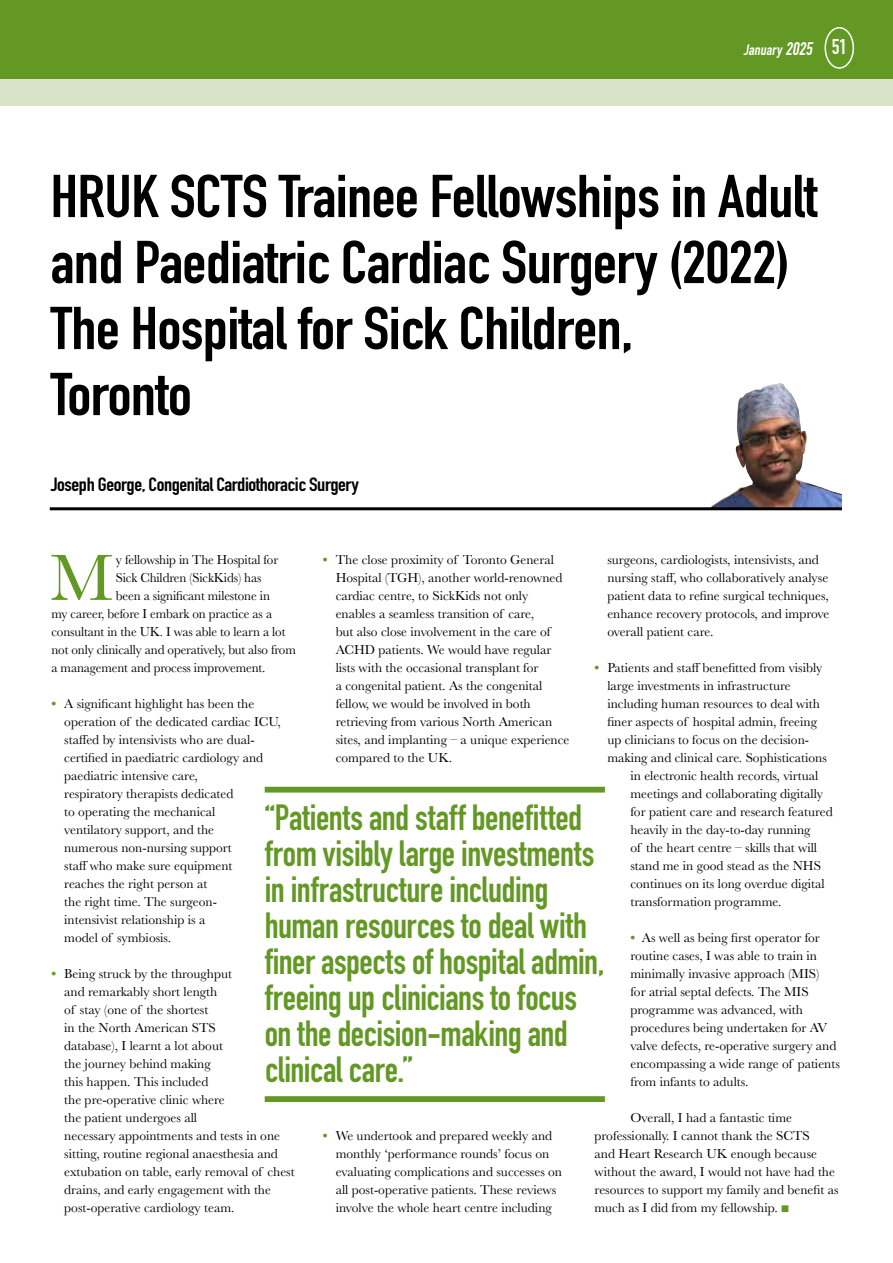
<style>
.page{position:relative;width:893px;height:1263px;background:#fff}
.page>*{position:absolute;margin:0;border:0;box-sizing:border-box;transform-origin:0 0}
.t1{font:67.8px "Baskerville";color:#629823}
.t2{font:700 59.4px/66px "DIN Condensed";letter-spacing:-.01em;color:#000;scale:1.09 1}
.t3{font:700 36px/36px "DIN Condensed";letter-spacing:-.015em;color:#629823}
.t4{font:700 18.9px "DIN Condensed";letter-spacing:-.02em;color:#000;scale:1.11 1}
.t5{font:italic 700 15px "DIN Condensed";color:#fff}
.t6{font:13.5px/18px "Baskerville";color:#000}
.s1{font-size:18px}
.s2{font-style:normal;font-size:21px}
.s3{font-weight:700;color:#629823}
.s4{color:#629823}
</style>
<div class="page">
<img style="left:711px;top:383px;width:131px;height:124px">
<div style="left:0;top:0;width:893px;height:79px;background:#629823"></div>
<div style="left:0;top:79px;width:893px;height:26px;background:#d8e3c7"></div>
<hr style="left:50px;top:507px;width:792px;height:3px;background:#000">
<div style="left:265px;top:787px;width:340px;height:5px;background:#629823"></div>
<div style="left:265px;top:1096px;width:340px;height:6px;background:#629823"></div>
<div style="left:824px;top:27px;width:30px;height:42px;border:2px solid #fff;border-radius:50%"></div>
<p class="t5" style="left:743px;top:40px;width:105px">January<span class="s1">2025</span> <span class="s2">5 1</span></p>
<h2 class="t2" style="left:51px;top:163px;width:705px">HRUK SCTS Trainee Fellowships in Adult and Paediatric Cardiac Surgery (2022)<br>The Hospital for Sick Children,<br>Toronto</h2>
<h3 class="t4" style="left:51px;top:472px;width:279px">Joseph George, Congenital Cardiothoracic Surgery</h3>
<p class="t6" style="left:607px;top:550px;width:224px">surgeons, cardiologists, intensivists, and nursing staff, who collaboratively analyse patient data to refine surgical techniques, enhance recovery protocols, and improve overall patient care.</p>
<p class="t6" style="left:595px;top:658px;width:229px"><span class="s3">•</span> Patients and staff benefitted from visibly</p>
<p class="t6" style="left:607px;top:676px;width:185px">large investments in infrastructure</p>
<p class="t6" style="left:607px;top:694px;width:214px">including human resources to deal with</p>
<p class="t6" style="left:607px;top:712px;width:211px">finer aspects of hospital admin, freeing</p>
<p class="t6" style="left:607px;top:730px;width:203px">up clinicians to focus on the decision-</p>
<p class="t6" style="left:607px;top:748px;width:221px">making and clinical care. Sophistications</p>
<p class="t6" style="left:630px;top:766px;width:189px">in electronic health records, virtual</p>
<p class="t6" style="left:630px;top:784px;width:194px">meetings and collaborating digitally</p>
<p class="t6" style="left:630px;top:802px;width:204px">for patient care and research featured</p>
<p class="t6" style="left:630px;top:820px;width:182px">heavily in the day-to-day running</p>
<p class="t6" style="left:630px;top:838px;width:188px">of the heart centre – skills that will</p>
<p class="t6" style="left:630px;top:856px;width:192px">stand me in good stead as the NHS</p>
<p class="t6" style="left:630px;top:874px;width:196px">continues on its long overdue digital</p>
<p class="t6" style="left:630px;top:892px;width:153px">transformation programme.</p>
<p class="t6" style="left:630px;top:928px;width:211px"><span class="s3">•</span> As well as being first operator for routine cases, I was able to train in minimally invasive approach (MIS)<br>for atrial septal defects. The MIS programme was advanced, with procedures being undertaken for AV valve defects, re-operative surgery and encompassing a wide range of patients from infants to adults.</p>
<p class="t6" style="left:595px;top:1108px;width:245px;text-indent:36px">Overall, I had a fantastic time professionally. I cannot thank the SCTS<br>and Heart Research UK enough because without the award, I would not have had the resources to support my family and benefit as much as I did from my fellowship. <span class="s4">■</span></p>
<p class="t6" style="left:336px;top:551px;width:235px;text-indent:-13px"><span class="s3">•</span> The close proximity of Toronto General Hospital (TGH), another world-renowned cardiac centre, to SickKids not only enables a seamless transition of care,<br>but also close involvement in the care of ACHD patients. We would have regular lists with the occasional transplant for<br>a congenital patient. As the congenital fellow, we would be involved in both retrieving from various North American sites, and implanting – a unique experience compared to the UK.</p>
<h1 class="t1" style="left:50px;top:535px;width:64px">M</h1>
<p class="t6" style="left:116px;top:551px;width:164px">y fellowship in The Hospital for</p>
<p class="t6" style="left:116px;top:569px;width:147px">Sick Children (SickKids) has</p>
<p class="t6" style="left:116px;top:587px;width:156px">been a significant milestone in</p>
<p class="t6" style="left:51px;top:605px;width:222px">my career, before I embark on practice as a</p>
<p class="t6" style="left:51px;top:623px;width:236px">consultant in the UK. I was able to learn a lot</p>
<p class="t6" style="left:51px;top:641px;width:246px">not only clinically and operatively, but also from</p>
<p class="t6" style="left:51px;top:659px;width:216px">a management and process improvement.</p>
<p class="t6" style="left:64px;top:695px;width:218px;text-indent:-13px"><span class="s3">•</span> A significant highlight has been the operation of the dedicated cardiac ICU, staffed by intensivists who are dual&shy;certified in paediatric cardiology and paediatric intensive care,<br>respiratory therapists dedicated<br>to operating the mechanical<br>ventilatory support, and the<br>numerous non-nursing support<br>staff who make sure equipment<br>reaches the right person at<br>the right time. The surgeon-<br>intensivist relationship is a<br>model of symbiosis.</p>
<p class="t6" style="left:64px;top:965px;width:232px;text-indent:-13px"><span class="s3">•</span> Being struck by the throughput<br>and remarkably short length<br>of stay (one of the shortest<br>in the North American STS<br>database), I learnt a lot about<br>the journey behind making<br>this happen. This included<br>the pre-operative clinic where<br>the patient undergoes all<br>necessary appointments and tests in one sitting, routine regional anaesthesia and extubation on table, early removal of chest drains, and early engagement with the post-operative cardiology team.</p>
<h3 class="t3" style="left:265px;top:799px;width:341px">“Patients and staff benefitted from visibly large investments in infrastructure including human resources to deal with finer aspects of hospital admin, freeing up clinicians to focus on the decision-making and clinical care.”</h3>
<p class="t6" style="left:336px;top:1126px;width:228px;text-indent:-13px"><span class="s3">•</span> We undertook and prepared weekly and monthly ‘performance rounds’ focus on evaluating complications and successes on all post-operative patients. These reviews involve the whole heart centre including</p>
</div>
